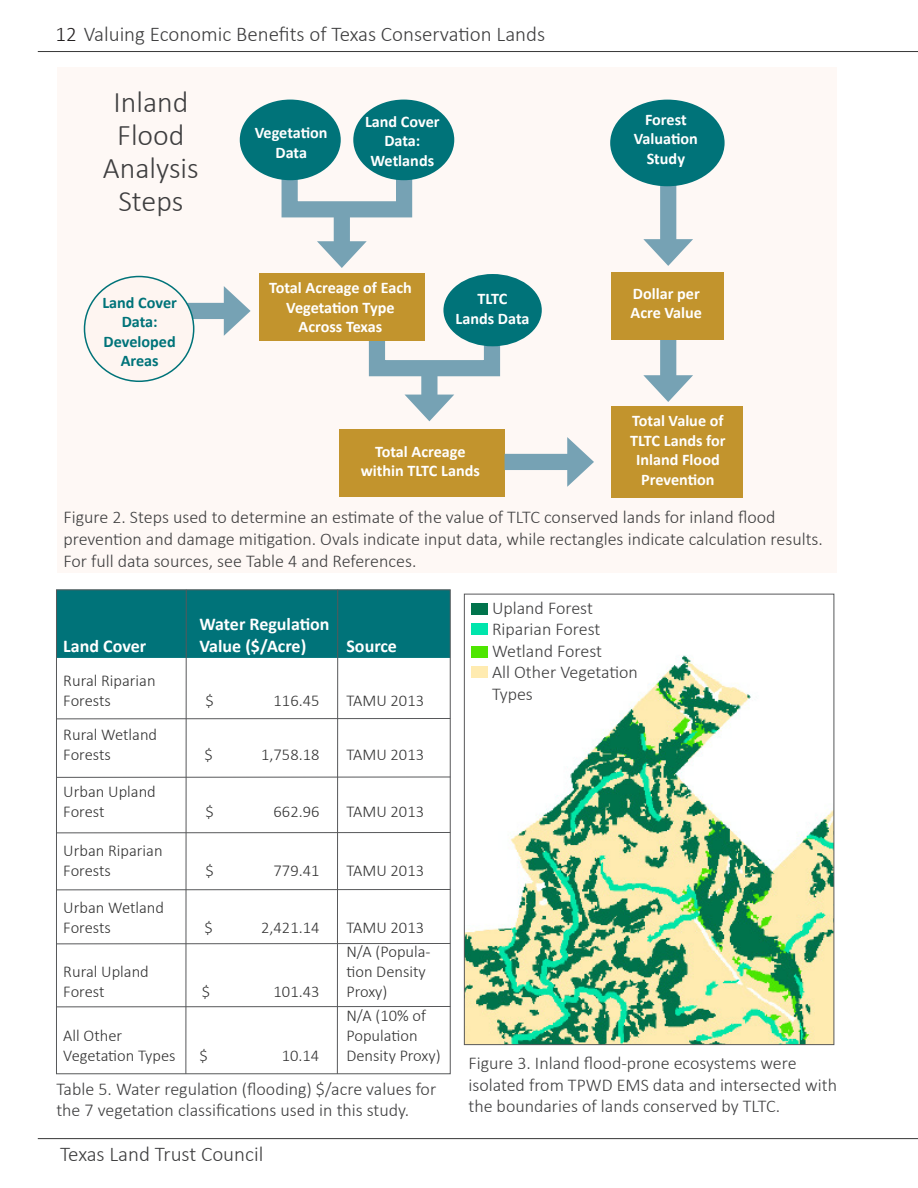
<style>
.page{position:relative;width:918px;height:1188px;background:#fff}
.page>*{position:absolute;margin:0;border:0;box-sizing:border-box;transform-origin:0 0}
.Body_Text{font:300 30px/33px "Calibri";color:#3e3e3f;text-align:center}
.t1{font:300 21px "Calibri";color:#3e3e3f}
.Body_Text-2{font:300 18px/21.6px "Calibri";color:#3e3e3f}
.t2{font:700 18px/21.6px "Calibri";color:#fff}
.t3{font:300 16.5px/19.8px "Calibri";color:#333}
.Body_Text-3{font:700 16.2px/19.5px "Calibri";color:#fff;text-align:center}
.Body_Text-4{font:700 16.2px/19.5px "Calibri";color:#007379;text-align:center}
.s1{color:#231f20}
</style>
<div class="page">
<hr style="left:38px;top:51px;width:880px;height:1px;background:#373737">
<hr style="left:38px;top:1138px;width:880px;height:1px;background:#373737">
<div style="left:57px;top:68px;width:780px;height:505px;background:#fef5f1"></div>
<svg style="left:361px;top:321px;width:147px;height:56px"></svg>
<div style="left:161px;top:303px;width:73px;height:16px;background:#76a2b4"></div>
<svg style="left:224px;top:286px;width:27px;height:50px"></svg>
<div style="left:58px;top:592px;width:390px;height:66px;background:#007379"></div>
<div style="left:660px;top:336px;width:16px;height:50px;background:#76a2b4"></div>
<svg style="left:643px;top:375px;width:50px;height:27px"></svg>
<div style="left:660px;top:182px;width:16px;height:68px;background:#76a2b4"></div>
<svg style="left:643px;top:239px;width:50px;height:27px"></svg>
<div style="left:339px;top:429px;width:166px;height:67px;background:#c2942d"></div>
<svg style="left:274px;top:152px;width:146px;height:74px"></svg>
<div style="left:443px;top:274px;width:99px;height:72px;background:#007379;border-radius:50%"></div>
<div style="left:334px;top:208px;width:16px;height:44px;background:#76a2b4"></div>
<svg style="left:317px;top:241px;width:50px;height:27px"></svg>
<div style="left:610px;top:100px;width:115px;height:86px;background:#007379;border-radius:50%"></div>
<div style="left:611px;top:272px;width:113px;height:68px;background:#c2942d"></div>
<div style="left:611px;top:406px;width:131px;height:91px;background:#c2942d"></div>
<div style="left:353px;top:100px;width:101px;height:80px;background:#007379;border-radius:50%"></div>
<div style="left:240px;top:100px;width:101px;height:80px;background:#007379;border-radius:50%"></div>
<div style="left:85px;top:277px;width:109px;height:104px;background:#fef5f1;border-radius:50%"></div>
<div style="left:84px;top:276px;width:110px;height:106px;border:2px solid #007379;border-radius:50%"></div>
<div style="left:259px;top:273px;width:166px;height:67px;background:#c2942d"></div>
<div style="left:421px;top:362px;width:17px;height:43px;background:#76a2b4"></div>
<svg style="left:405px;top:395px;width:49px;height:26px"></svg>
<div style="left:505px;top:454px;width:73px;height:16px;background:#76a2b4"></div>
<svg style="left:567px;top:437px;width:27px;height:50px"></svg>
<img style="left:466px;top:623px;width:366px;height:420px">
<div style="left:471px;top:603px;width:17px;height:12px;background:#00734c"></div>
<div style="left:471px;top:646px;width:17px;height:11px;background:#4ee600"></div>
<div style="left:471px;top:667px;width:17px;height:11px;background:#ffebb0"></div>
<div style="left:471px;top:624px;width:17px;height:11px;background:#00e5ac"></div>
<hr style="left:186px;top:590px;width:1px;height:484px;background:#57585a">
<hr style="left:337px;top:590px;width:1px;height:484px;background:#57585a">
<hr style="left:56px;top:718px;width:394px;height:1px;background:#57585a">
<hr style="left:56px;top:777px;width:394px;height:1px;background:#57585a">
<hr style="left:56px;top:832px;width:394px;height:1px;background:#57585a">
<hr style="left:56px;top:889px;width:394px;height:1px;background:#57585a">
<hr style="left:56px;top:943px;width:394px;height:1px;background:#57585a">
<hr style="left:56px;top:1006px;width:394px;height:1px;background:#57585a">
<p class="t1" style="left:56px;top:21px;width:491px"><span class="s1">12</span> Valuing Economic Benefits of Texas Conservation Lands</p>
<p class="Body_Text" style="left:103px;top:85px;width:97px">Inland<br>Flood<br>Analysis<br>Steps</p>
<p class="Body_Text-4" style="left:102px;top:292px;width:76px">Land Cover<br>Data:<br>Developed<br>Areas</p>
<p class="Body_Text-3" style="left:255px;top:123px;width:74px">Vegetation<br>Data</p>
<p class="Body_Text-3" style="left:365px;top:112px;width:76px">Land Cover<br>Data:<br>Wetlands</p>
<p class="Body_Text-3" style="left:269px;top:278px;width:144px">Total Acreage of Each<br>Vegetation Type<br>Across Texas</p>
<p class="Body_Text-3" style="left:478px;top:289px;width:31px">TLTC</p>
<p class="Body_Text-3" style="left:456px;top:309px;width:75px">Lands Data</p>
<p class="Body_Text-3" style="left:645px;top:109px;width:43px">Forest</p>
<p class="Body_Text-3" style="left:634px;top:129px;width:66px">Valuation</p>
<p class="Body_Text-3" style="left:647px;top:148px;width:40px">Study</p>
<p class="Body_Text-3" style="left:631px;top:283px;width:73px;text-align:left">Dollar per<br>Acre Value</p>
<p class="Body_Text-3" style="left:630px;top:411px;width:97px">Total Value of<br>TLTC Lands for<br>Inland Flood<br>Prevention</p>
<p class="Body_Text-2" style="left:63px;top:506px;width:761px">Figure 2. Steps used to determine an estimate of the value of TLTC conserved lands for inland flood prevention and damage mitigation. Ovals indicate input data, while rectangles indicate calculation results.<br>For full data sources, see Table 4 and References.</p>
<p class="Body_Text-3" style="left:375px;top:442px;width:92px">Total Acreage</p>
<p class="Body_Text-3" style="left:361px;top:461px;width:121px">within TLTC Lands</p>
<p class="t2" style="left:63px;top:635px;width:84px">Land Cover</p>
<p class="t3" style="left:63px;top:670px;width:94px">Rural Riparian<br>Forests</p>
<p class="t3" style="left:63px;top:725px;width:95px">Rural Wetland<br>Forests</p>
<p class="t3" style="left:63px;top:782px;width:94px">Urban Upland<br>Forest</p>
<p class="t3" style="left:63px;top:841px;width:101px">Urban Riparian<br>Forests</p>
<p class="t3" style="left:63px;top:897px;width:102px">Urban Wetland<br>Forests</p>
<p class="t3" style="left:63px;top:961px;width:87px">Rural Upland<br>Forest</p>
<p class="t2" style="left:200px;top:613px;width:132px">Water Regulation<br>Value ($/Acre)</p>
<p class="t2" style="left:346px;top:635px;width:52px">Source</p>
<p class="t3" style="left:206px;top:690px;width:10px">$</p>
<p class="t3" style="left:274px;top:690px;width:47px">116.45</p>
<p class="t3" style="left:346px;top:690px;width:79px">TAMU 2013</p>
<p class="t3" style="left:204px;top:744px;width:10px">$</p>
<p class="t3" style="left:261px;top:744px;width:60px">1,758.18</p>
<p class="t3" style="left:346px;top:744px;width:79px">TAMU 2013</p>
<p class="t3" style="left:206px;top:802px;width:10px">$</p>
<p class="t3" style="left:274px;top:802px;width:47px">662.96</p>
<p class="t3" style="left:346px;top:802px;width:79px">TAMU 2013</p>
<p class="t3" style="left:206px;top:861px;width:10px">$</p>
<p class="t3" style="left:274px;top:861px;width:47px">779.41</p>
<p class="t3" style="left:346px;top:861px;width:79px">TAMU 2013</p>
<p class="t3" style="left:204px;top:917px;width:10px">$</p>
<p class="t3" style="left:261px;top:917px;width:60px">2,421.14</p>
<p class="t3" style="left:346px;top:917px;width:79px">TAMU 2013</p>
<p class="t3" style="left:202px;top:981px;width:10px">$</p>
<p class="t3" style="left:274px;top:981px;width:47px">101.43</p>
<p class="t3" style="left:346px;top:942px;width:86px">N/A (Popula&shy;tion Density<br>Proxy)</p>
<p class="t3" style="left:346px;top:1006px;width:96px">N/A (10% of<br>Population<br>Density Proxy)</p>
<p class="Body_Text-2" style="left:56px;top:1078px;width:381px">Table 5. Water regulation (flooding) $/acre values for the 7 vegetation classifications used in this study.</p>
<p class="t3" style="left:63px;top:1025px;width:114px">All Other<br>Vegetation Types</p>
<p class="t3" style="left:200px;top:1045px;width:10px">$</p>
<p class="t3" style="left:282px;top:1045px;width:39px">10.14</p>
<p class="t1" style="left:60px;top:1141px;width:205px">Texas Land Trust Council</p>
<p class="Body_Text-2" style="left:492px;top:597px;width:102px">Upland Forest</p>
<p class="Body_Text-2" style="left:492px;top:618px;width:110px">Riparian Forest</p>
<p class="Body_Text-2" style="left:492px;top:640px;width:112px">Wetland Forest</p>
<p class="Body_Text-2" style="left:492px;top:661px;width:147px">All Other Vegetation<br>Types</p>
<p class="Body_Text-2" style="left:468px;top:1052px;width:370px">Figure 3. Inland flood-prone ecosystems were isolated from TPWD EMS data and intersected with the boundaries of lands conserved by TLTC.</p>
</div>
